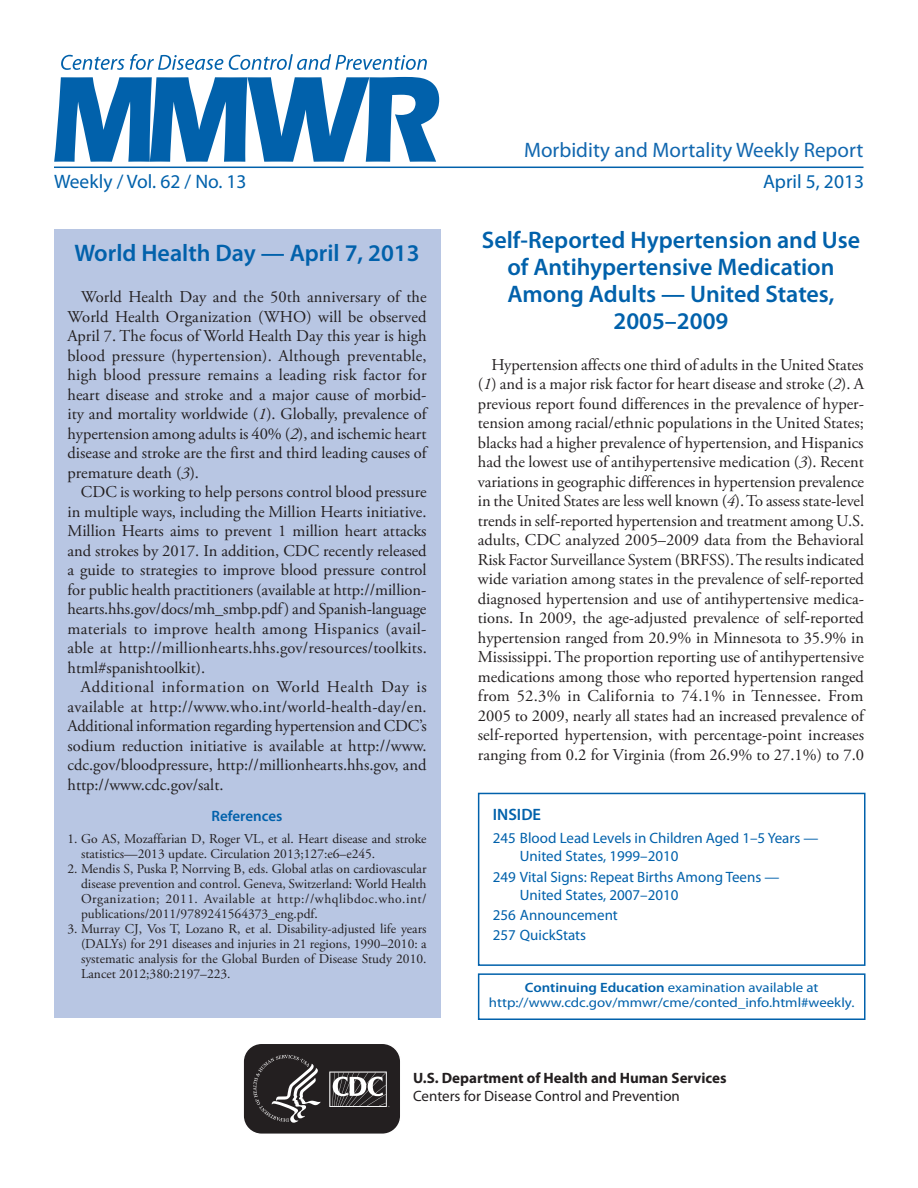
<style>
.page{position:relative;width:918px;height:1188px;background:#fff}
.page>*{position:absolute;margin:0;border:0;box-sizing:border-box;transform-origin:0 0}
.headline{font:600 24px/27px "Myriad Pro";color:#0161ab;text-align:center}
.t1{font:21px "Myriad Pro";color:#1167af}
.cover_date_vol{font:19.5px "Myriad Pro";color:#0161ab}
.body_copy{font:16.5px/19.5px "Adobe Garamond Pro";color:#231f20;text-align:justify}
.inside{font:600 16.5px "Myriad Pro";color:#0161ab}
.toc_headline_to_99{font:15px/18px "Myriad Pro";color:#0161ab}
.t2{font:700 15px/18px "Myriad Pro";color:#231f20}
.t3{font:600 15px "Myriad Pro";color:#0161ab}
.t4{font:13.5px/15px "Adobe Garamond Pro";color:#231f20;text-align:justify}
.ce_callout_box{font:13.5px/15px "Myriad Pro";color:#0161ab;text-align:center;scale:1.1 1}
.s1{font-style:italic}
.s2{font-weight:600}
.s3{font-weight:400}
</style>
<div class="page">
<div style="left:478px;top:793px;width:388px;height:173px;border:2px solid #0161ab"></div>
<div style="left:478px;top:973px;width:388px;height:47px;border:2px solid #0161ab"></div>
<div style="left:54px;top:230px;width:386px;height:788px;background:#b8c6e3"></div>
<svg style="left:243px;top:1045px;width:157px;height:89px"></svg>
<hr style="left:54px;top:167px;width:810px;height:1px;background:#0161ab">
<svg style="left:54px;top:77px;width:385px;height:85px"></svg>
<svg style="left:61px;top:54px;width:366px;height:16px"></svg>
<p class="t1" style="left:524px;top:137px;width:341px">Morbidity and Mortality Weekly Report</p>
<p class="cover_date_vol" style="left:54px;top:169px;width:194px">Weekly / Vol. 62 / No. 13</p>
<p class="cover_date_vol" style="left:763px;top:169px;width:102px">April 5, 2013</p>
<p class="headline" style="left:74px;top:239px;width:347px">World Health Day — April 7, 2013</p>
<p class="body_copy" style="left:68px;top:288px;width:361px;text-indent:13px">World Health Day and the 50th anniversary of the World Health Organization (WHO) will be observed April 7. The focus of World Health Day this year is high blood pressure (hypertension). Although preventable, high blood pressure remains a leading risk factor for heart disease and stroke and a major cause of morbid&shy;ity and mortality worldwide (<span class="s1">1</span>). Globally, prevalence of hypertension among adults is 40% (<span class="s1">2</span>), and ischemic heart disease and stroke are the first and third leading causes of premature death (<span class="s1">3</span>).</p>
<p class="body_copy" style="left:68px;top:483px;width:361px;text-indent:13px">CDC is working to help persons control blood pressure in multiple ways, including the Million Hearts initiative.<br>Million Hearts aims to prevent 1 million heart attacks and strokes by 2017. In addition, CDC recently released a guide to strategies to improve blood pressure control for public health practitioners (available at http://million&shy;hearts.hhs.gov/docs/mh_smbp.pdf) and Spanish-language materials to improve health among Hispanics (avail&shy;able at http://millionhearts.hhs.gov/resources/toolkits. html#spanishtoolkit).</p>
<p class="body_copy" style="left:68px;top:678px;width:361px;text-indent:13px">Additional information on World Health Day is available at http://www.who.int/world-health-day/en.<br>Additional information regarding hypertension and CDC’s sodium reduction initiative is available at http://www. cdc.gov/bloodpressure, http://millionhearts.hhs.gov, and http://www.cdc.gov/salt.</p>
<p class="t3" style="left:212px;top:807px;width:72px">References</p>
<p class="t4" style="left:81px;top:832px;width:347px;text-indent:-14px">1. Go AS, Mozaffarian D, Roger VL, et al. Heart disease and stroke statistics—2013 update. Circulation 2013;127:e6–e245.</p>
<p class="t4" style="left:81px;top:862px;width:347px;text-indent:-14px">2. Mendis S, Puska P, Norrving B, eds. Global atlas on cardiovascular disease prevention and control. Geneva, Switzerland: World Health Organization; 2011. Available at http://whqlibdoc.who.int/ publications/2011/9789241564373_eng.pdf.</p>
<p class="t4" style="left:81px;top:922px;width:347px;text-indent:-14px">3. Murray CJ, Vos T, Lozano R, et al. Disability-adjusted life years (DALYs) for 291 diseases and injuries in 21 regions, 1990–2010: a systematic analysis for the Global Burden of Disease Study 2010.<br>Lancet 2012;380:2197–223.</p>
<p class="headline" style="left:482px;top:225px;width:380px">Self-Reported Hypertension and Use of Antihypertensive Medication<br>Among Adults — United States,<br>2005–2009</p>
<p class="body_copy" style="left:478px;top:355px;width:388px;text-indent:13px">Hypertension affects one third of adults in the United States (<span class="s1">1</span>) and is a major risk factor for heart disease and stroke (<span class="s1">2</span>). A previous report found differences in the prevalence of hyper&shy;tension among racial/ethnic populations in the United States; blacks had a higher prevalence of hypertension, and Hispanics had the lowest use of antihypertensive medication (<span class="s1">3</span>). Recent variations in geographic differences in hypertension prevalence in the United States are less well known (<span class="s1">4</span>). To assess state-level trends in self-reported hypertension and treatment among U.S. adults, CDC analyzed 2005–2009 data from the Behavioral Risk Factor Surveillance System (BRFSS). The results indicated wide variation among states in the prevalence of self-reported diagnosed hypertension and use of antihypertensive medica&shy;tions. In 2009, the age-adjusted prevalence of self-reported hypertension ranged from 20.9% in Minnesota to 35.9% in Mississippi. The proportion reporting use of antihypertensive medications among those who reported hypertension ranged from 52.3% in California to 74.1% in Tennessee. From 2005 to 2009, nearly all states had an increased prevalence of self-reported hypertension, with percentage-point increases ranging from 0.2 for Virginia (from 26.9% to 27.1%) to 7.0</p>
<p class="inside" style="left:493px;top:804px;width:50px">INSIDE</p>
<p class="toc_headline_to_99" style="left:520px;top:829px;width:300px;text-indent:-27px">245 Blood Lead Levels in Children Aged 1–5 Years —<br>United States, 1999–2010</p>
<p class="toc_headline_to_99" style="left:520px;top:867px;width:261px;text-indent:-27px">249 Vital Signs: Repeat Births Among Teens —<br>United States, 2007–2010</p>
<p class="toc_headline_to_99" style="left:493px;top:906px;width:127px">256 Announcement</p>
<p class="toc_headline_to_99" style="left:493px;top:926px;width:95px">257 QuickStats</p>
<p class="ce_callout_box" style="left:489px;top:980px;width:334px"><span class="s2">Continuing Education</span> examination available at http://www.cdc.gov/mmwr/cme/conted_info.html#weekly.</p>
<p class="t2" style="left:413px;top:1069px;width:315px">U.S. Department of Health and Human Services<br><span class="s3">Centers for Disease Control and Prevention</span></p>
</div>
